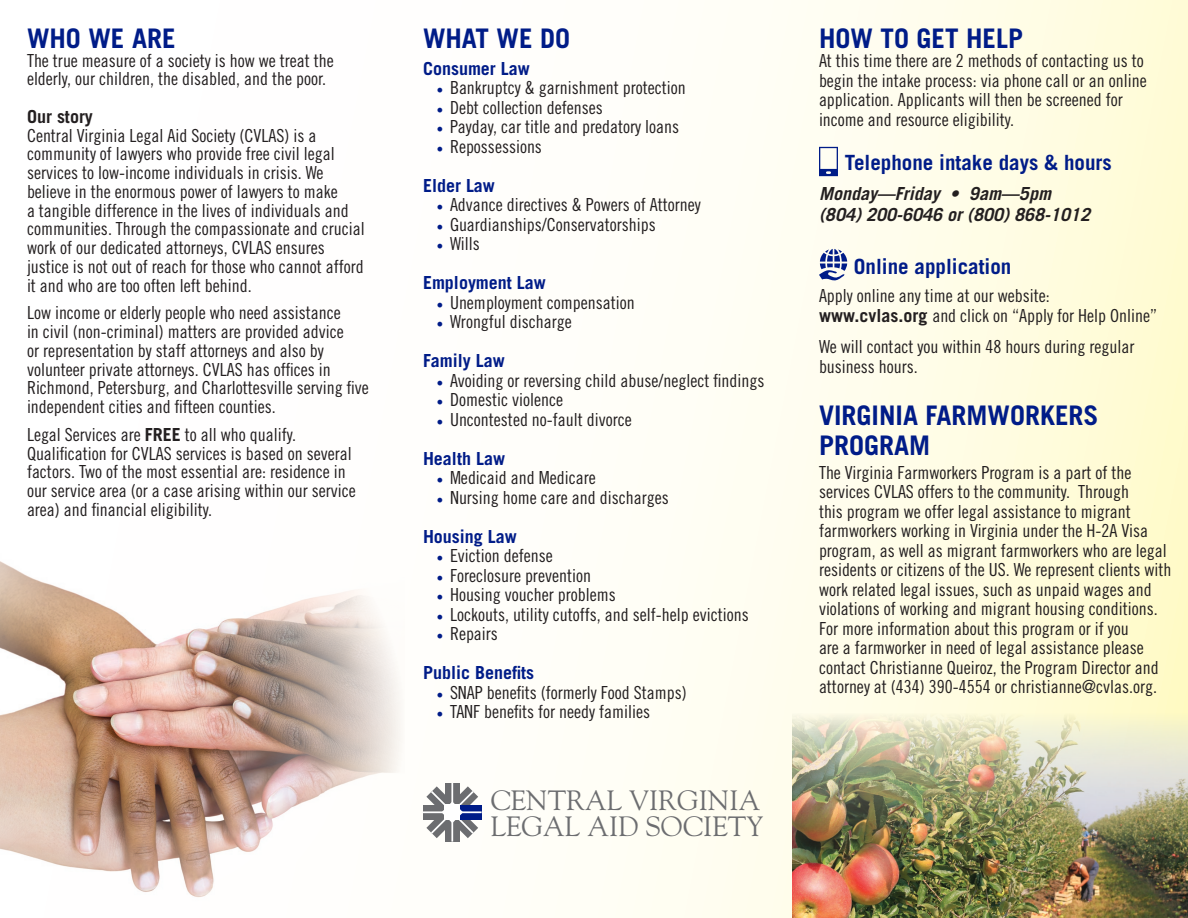
<style>
.page{position:relative;width:1188px;height:918px;background:#fff}
.page>*{position:absolute;margin:0;border:0;box-sizing:border-box;transform-origin:0 0}
.t1{font:27.9px "Goudy";color:#6c6d70}
.t2{font:700 27px/30px "Trade Gothic";color:#001c88}
.t3{font:700 21px "Trade Gothic";color:#001c88}
.t4{font:18px/18.8px "Trade Gothic Cond Eighteen";color:#231f20}
.t5{font:700 18px "Trade Gothic";color:#001c88}
.t6{font:italic 700 18px "Trade Gothic";color:#231f20}
.t7{font:700 18px "Trade Gothic";color:#231f20}
.s1{font-family:"Trade Gothic";font-weight:700}
.s2{font-family:"Minion Pro";color:#001c88}
</style>
<div class="page">
<div style="left:0;top:0;width:1188px;height:918px;background:linear-gradient(to right,#fff,#fffcdd)"></div>
<div style="left:445px;top:783px;width:15px;height:59px;background:#6c6d70"></div>
<div style="left:423px;top:805px;width:59px;height:15px;background:#6c6d70"></div>
<hr style="left:451px;top:783px;width:2px;height:59px;background:#fff">
<hr style="left:423px;top:811px;width:59px;height:2px;background:#fff">
<div style="left:452px;top:805px;width:30px;height:15px;background:#001c88"></div>
<hr style="left:452px;top:811px;width:30px;height:2px;background:#fff">
<svg style="left:426px;top:786px;width:52px;height:52px"></svg>
<svg style="left:819px;top:147px;width:19px;height:29px"></svg>
<svg style="left:819px;top:249px;width:28px;height:31px"></svg>
<img style="left:0;top:537px;width:405px;height:366px">
<img style="left:792px;top:714px;width:396px;height:204px">
<p class="t2" style="left:27px;top:23px;width:150px">WHO WE ARE</p>
<p class="t4" style="left:27px;top:51px;width:308px">The true measure of a society is how we treat the elderly, our children, the disabled, and the poor.</p>
<p class="t7" style="left:27px;top:105px;width:67px">Our story</p>
<p class="t4" style="left:27px;top:126px;width:339px">Central Virginia Legal Aid Society (CVLAS) is a community of lawyers who provide free civil legal services to low-income individuals in crisis. We believe in the enormous power of lawyers to make<br>a tangible difference in the lives of individuals and communities. Through the compassionate and crucial work of our dedicated attorneys, CVLAS ensures justice is not out of reach for those who cannot afford it and who are too often left behind.</p>
<p class="t4" style="left:27px;top:303px;width:343px">Low income or elderly people who need assistance<br>in civil (non-criminal) matters are provided advice<br>or representation by staff attorneys and also by volunteer private attorneys. CVLAS has offices in Richmond, Petersburg, and Charlottesville serving five independent cities and fifteen counties.</p>
<p class="t4" style="left:27px;top:425px;width:330px">Legal Services are <span class="s1">FREE</span> to all who qualify.<br>Qualification for CVLAS services is based on several factors. Two of the most essential are: residence in our service area (or a case arising within our service area) and financial eligibility.</p>
<p class="t2" style="left:423px;top:23px;width:149px">WHAT WE DO</p>
<p class="t5" style="left:423px;top:57px;width:108px">Consumer Law</p>
<p class="t4" style="left:436px;top:78px;width:251px"><span class="s2">•</span> Bankruptcy &amp; garnishment protection</p>
<p class="t4" style="left:436px;top:98px;width:168px"><span class="s2">•</span> Debt collection defenses</p>
<p class="t4" style="left:436px;top:117px;width:244px"><span class="s2">•</span> Payday, car title and predatory loans</p>
<p class="t4" style="left:436px;top:137px;width:107px"><span class="s2">•</span> Repossessions</p>
<p class="t5" style="left:423px;top:174px;width:73px">Elder Law</p>
<p class="t4" style="left:436px;top:195px;width:266px"><span class="s2">•</span> Advance directives &amp; Powers of Attorney</p>
<p class="t4" style="left:436px;top:215px;width:221px"><span class="s2">•</span> Guardianships/Conservatorships</p>
<p class="t4" style="left:436px;top:234px;width:45px"><span class="s2">•</span> Wills</p>
<p class="t5" style="left:423px;top:272px;width:124px">Employment Law</p>
<p class="t4" style="left:436px;top:293px;width:200px"><span class="s2">•</span> Unemployment compensation</p>
<p class="t4" style="left:436px;top:312px;width:137px"><span class="s2">•</span> Wrongful discharge</p>
<p class="t5" style="left:423px;top:350px;width:83px">Family Law</p>
<p class="t4" style="left:436px;top:371px;width:330px"><span class="s2">•</span> Avoiding or reversing child abuse/neglect findings</p>
<p class="t4" style="left:436px;top:390px;width:128px"><span class="s2">•</span> Domestic violence</p>
<p class="t4" style="left:436px;top:410px;width:197px"><span class="s2">•</span> Uncontested no-fault divorce</p>
<p class="t5" style="left:423px;top:447px;width:84px">Health Law</p>
<p class="t4" style="left:436px;top:468px;width:161px"><span class="s2">•</span> Medicaid and Medicare</p>
<p class="t4" style="left:436px;top:488px;width:234px"><span class="s2">•</span> Nursing home care and discharges</p>
<p class="t5" style="left:423px;top:525px;width:95px">Housing Law</p>
<p class="t4" style="left:436px;top:546px;width:118px"><span class="s2">•</span> Eviction defense</p>
<p class="t4" style="left:436px;top:566px;width:156px"><span class="s2">•</span> Foreclosure prevention</p>
<p class="t4" style="left:436px;top:585px;width:181px"><span class="s2">•</span> Housing voucher problems</p>
<p class="t4" style="left:436px;top:605px;width:314px"><span class="s2">•</span> Lockouts, utility cutoffs, and self-help evictions</p>
<p class="t4" style="left:436px;top:624px;width:63px"><span class="s2">•</span> Repairs</p>
<p class="t5" style="left:423px;top:662px;width:113px">Public Benefits</p>
<p class="t4" style="left:436px;top:683px;width:252px"><span class="s2">•</span> SNAP benefits (formerly Food Stamps)</p>
<p class="t4" style="left:436px;top:702px;width:215px"><span class="s2">•</span> TANF benefits for needy families</p>
<p class="t1" style="left:491px;top:783px;width:271px">CENTRAL VIRGINIA</p>
<p class="t1" style="left:491px;top:809px;width:274px">LEGAL AID SOCIETY</p>
<p class="t2" style="left:819px;top:23px;width:206px">HOW TO GET HELP</p>
<p class="t4" style="left:819px;top:51px;width:329px;line-height:19.5px">At this time there are 2 methods of contacting us to begin the intake process: via phone call or an online application. Applicants will then be screened for income and resource eligibility.</p>
<p class="t3" style="left:845px;top:149px;width:269px">Telephone intake days &amp; hours</p>
<p class="t6" style="left:819px;top:182px;width:234px">Monday—Friday • 9am—5pm</p>
<p class="t6" style="left:819px;top:204px;width:273px">(804) 200-6046 or (800) 868-1012</p>
<p class="t3" style="left:854px;top:253px;width:159px">Online application</p>
<p class="t4" style="left:819px;top:286px;width:232px">Apply online any time at our website:</p>
<p class="t4" style="left:819px;top:306px;width:340px"><span class="s1">www.cvlas.org</span> and click on “Apply for Help Online”</p>
<p class="t4" style="left:819px;top:337px;width:317px;line-height:19.5px">We will contact you within 48 hours during regular business hours.</p>
<p class="t2" style="left:819px;top:400px;width:281px">VIRGINIA FARMWORKERS<br>PROGRAM</p>
<p class="t4" style="left:819px;top:462px;width:354px;line-height:19.5px">The Virginia Farmworkers Program is a part of the services CVLAS offers to the community. Through<br>this program we offer legal assistance to migrant farmworkers working in Virginia under the H-2A Visa program, as well as migrant farmworkers who are legal residents or citizens of the US. We represent clients with work related legal issues, such as unpaid wages and violations of working and migrant housing conditions.<br>For more information about this program or if you<br>are a farmworker in need of legal assistance please contact Christianne Queiroz, the Program Director and attorney at (434) 390-4554 or christianne@cvlas.org.</p>
</div>
